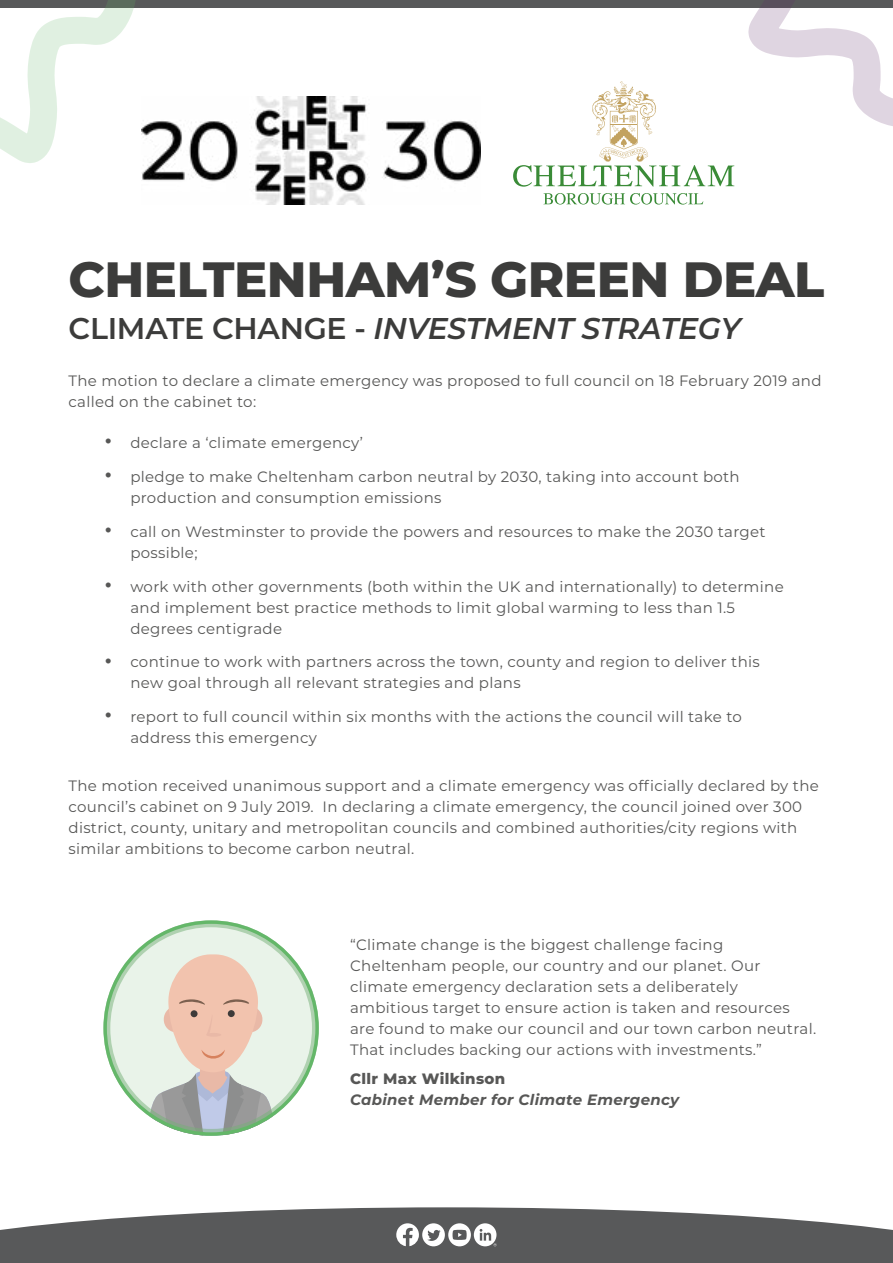
<style>
.page{position:relative;width:893px;height:1263px;background:#fff}
.page>*{position:absolute;margin:0;border:0;box-sizing:border-box;transform-origin:0 0}
.t1{font:800 49.5px "Montserrat";letter-spacing:-.01em;color:#3c3c3b}
.t2{font:italic 600 30px "Montserrat";letter-spacing:-.01em;color:#3c3c3b}
.t3{font:15px/21px "Montserrat";letter-spacing:.02em;color:#575756}
.t4{font:italic 700 15px "Montserrat";letter-spacing:.02em;color:#575756}
.t5{font:800 15px "Montserrat";letter-spacing:.02em;color:#575756}
.s1{font-style:normal}
.s2{font-size:33px}
</style>
<div class="page">
<img style="left:142px;top:96px;width:338px;height:109px">
<div style="left:0;top:0;width:893px;height:7px;background:#58595a"></div>
<svg style="left:0;top:1207px;width:893px;height:56px;background:#6e6f70"></svg>
<svg style="left:396px;top:1223px;width:101px;height:23px"></svg>
<svg style="left:0;top:0;width:155px;height:165px"></svg>
<svg style="left:747px;top:7px;width:146px;height:119px"></svg>
<svg style="left:103px;top:920px;width:216px;height:216px"></svg>
<svg style="left:543px;top:193px;width:160px;height:12px"></svg>
<svg style="left:513px;top:81px;width:221px;height:106px"></svg>
<h1 class="t1" style="left:69px;top:244px;width:757px">CHELTENHAM’S GREEN DEAL</h1>
<h2 class="t2" style="left:69px;top:307px;width:673px"><span class="s1">CLIMATE CHANGE -</span> INVESTMENT STRATEGY</h2>
<p class="t3" style="left:69px;top:370px;width:755px">The motion to declare a climate emergency was proposed to full council on 18 February 2019 and called on the cabinet to:</p>
<p class="t3" style="left:103px;top:432px;width:261px"><span class="s2">•</span> declare a ‘climate emergency’</p>
<p class="t3" style="left:130px;top:466px;width:611px;text-indent:-27px"><span class="s2">•</span> pledge to make Cheltenham carbon neutral by 2030, taking into account both production and consumption emissions</p>
<p class="t3" style="left:130px;top:520px;width:637px;text-indent:-27px"><span class="s2">•</span> call on Westminster to provide the powers and resources to make the 2030 target possible;</p>
<p class="t3" style="left:130px;top:575px;width:655px;text-indent:-27px"><span class="s2">•</span> work with other governments (both within the UK and internationally) to determine and implement best practice methods to limit global warming to less than 1.5 degrees centigrade</p>
<p class="t3" style="left:130px;top:651px;width:631px;text-indent:-27px"><span class="s2">•</span> continue to work with partners across the town, county and region to deliver this new goal through all relevant strategies and plans</p>
<p class="t3" style="left:130px;top:706px;width:613px;text-indent:-27px"><span class="s2">•</span> report to full council within six months with the actions the council will take to address this emergency</p>
<p class="t3" style="left:69px;top:775px;width:752px">The motion received unanimous support and a climate emergency was officially declared by the council’s cabinet on 9 July 2019. In declaring a climate emergency, the council joined over 300 district, county, unitary and metropolitan councils and combined authorities/city regions with similar ambitions to become carbon neutral.</p>
<p class="t3" style="left:350px;top:933px;width:468px">“Climate change is the biggest challenge facing Cheltenham people, our country and our planet. Our climate emergency declaration sets a deliberately ambitious target to ensure action is taken and resources are found to make our council and our town carbon neutral.<br>That includes backing our actions with investments.”</p>
<p class="t5" style="left:350px;top:1068px;width:157px">Cllr Max Wilkinson</p>
<p class="t4" style="left:350px;top:1089px;width:331px">Cabinet Member for Climate Emergency</p>
</div>
